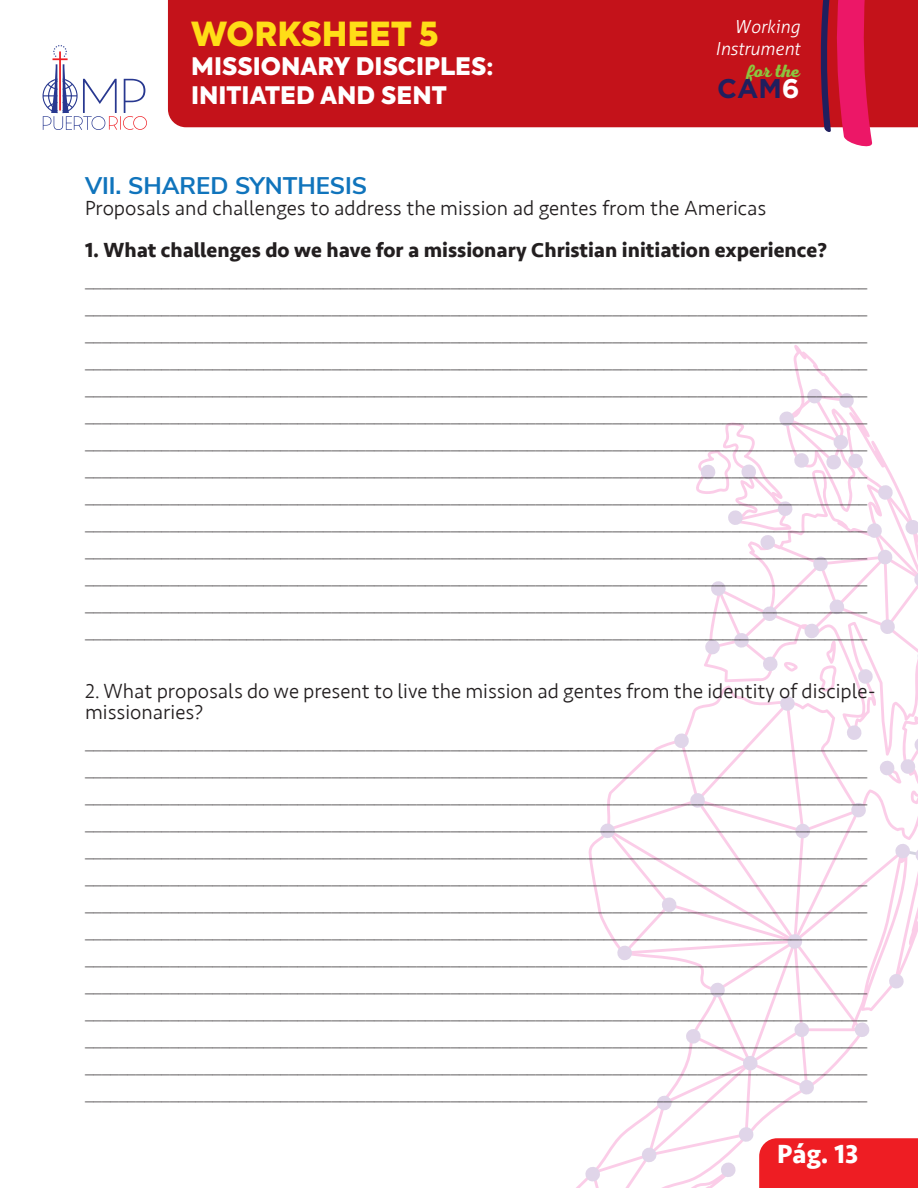
<style>
.page{position:relative;width:918px;height:1188px;background:#fff}
.page>*{position:absolute;margin:0;border:0;box-sizing:border-box;transform-origin:0 0}
.t1{font:900 33px "Axiforma";color:#ffdd17}
.t2{font:700 27px "Seravek";color:#fff}
.t3{font:700 27px "Gotham";color:#201f5e}
.t4{font:900 24px/28.8px "Axiforma";color:#fff}
.Title_3{font:700 24px "Nunito Sans";color:#1074bc}
.texto{font:300 21px/21px "Seravek";color:#231f20}
.texto-2{font:700 21px "Seravek";color:#231f20}
.t5{font:italic 300 18px/21.6px "Aller";color:#fff;text-align:right}
.t6{font:18px "Nexa Script Trial Bold";color:#8bc63e}
.s1{color:#fff}
</style>
<div class="page">
<div style="left:168px;top:0;width:652px;height:127px;background:#c4121a"></div>
<svg style="left:820px;top:0;width:98px;height:147px;background:#cb2b49"></svg>
<svg style="left:43px;top:45px;width:104px;height:85px"></svg>
<svg style="left:585px;top:388px;width:333px;height:800px"></svg>
<h1 class="t1" style="left:191px;top:11px;width:249px">WORKSHEET 5</h1>
<p class="t4" style="left:191px;top:52px;width:304px">MISSIONARY DISCIPLES:<br>INITIATED AND SENT</p>
<p class="t5" style="left:715px;top:16px;width:86px">Working<br>Instrument</p>
<p class="t6" style="left:747px;top:60px;width:54px">for the</p>
<p class="t3" style="left:717px;top:72px;width:84px">CAM<span class="s1">6</span></p>
<p class="Title_3" style="left:85px;top:168px;width:284px">VII. SHARED SYNTHESIS</p>
<p class="texto" style="left:85px;top:198px;width:683px">Proposals and challenges to address the mission ad gentes from the Americas</p>
<p class="texto-2" style="left:85px;top:234px;width:744px">1. What challenges do we have for a missionary Christian initiation experience?</p>
<p class="texto" style="left:85px;top:267px;width:784px">____________________________________________________________________________________________</p>
<p class="texto" style="left:85px;top:294px;width:784px">____________________________________________________________________________________________</p>
<p class="texto" style="left:85px;top:321px;width:784px">____________________________________________________________________________________________</p>
<p class="texto" style="left:85px;top:348px;width:784px">____________________________________________________________________________________________</p>
<p class="texto" style="left:85px;top:375px;width:784px">____________________________________________________________________________________________</p>
<p class="texto" style="left:85px;top:402px;width:784px">____________________________________________________________________________________________</p>
<p class="texto" style="left:85px;top:429px;width:784px">____________________________________________________________________________________________</p>
<p class="texto" style="left:85px;top:456px;width:784px">____________________________________________________________________________________________</p>
<p class="texto" style="left:85px;top:483px;width:784px">____________________________________________________________________________________________</p>
<p class="texto" style="left:85px;top:510px;width:784px">____________________________________________________________________________________________</p>
<p class="texto" style="left:85px;top:537px;width:784px">____________________________________________________________________________________________</p>
<p class="texto" style="left:85px;top:564px;width:784px">____________________________________________________________________________________________</p>
<p class="texto" style="left:85px;top:591px;width:784px">____________________________________________________________________________________________</p>
<p class="texto" style="left:85px;top:618px;width:784px">____________________________________________________________________________________________</p>
<p class="texto" style="left:85px;top:681px;width:792px">2. What proposals do we present to live the mission ad gentes from the identity of disciple&shy;missionaries?</p>
<p class="texto" style="left:85px;top:729px;width:784px">____________________________________________________________________________________________</p>
<p class="texto" style="left:85px;top:756px;width:784px">____________________________________________________________________________________________</p>
<p class="texto" style="left:85px;top:783px;width:784px">____________________________________________________________________________________________</p>
<p class="texto" style="left:85px;top:810px;width:784px">____________________________________________________________________________________________</p>
<p class="texto" style="left:85px;top:837px;width:784px">____________________________________________________________________________________________</p>
<p class="texto" style="left:85px;top:864px;width:784px">____________________________________________________________________________________________</p>
<p class="texto" style="left:85px;top:891px;width:784px">____________________________________________________________________________________________</p>
<p class="texto" style="left:85px;top:918px;width:784px">____________________________________________________________________________________________</p>
<p class="texto" style="left:85px;top:945px;width:784px">____________________________________________________________________________________________</p>
<p class="texto" style="left:85px;top:972px;width:784px">____________________________________________________________________________________________</p>
<p class="texto" style="left:85px;top:999px;width:784px">____________________________________________________________________________________________</p>
<p class="texto" style="left:85px;top:1026px;width:784px">____________________________________________________________________________________________</p>
<p class="texto" style="left:85px;top:1053px;width:784px">____________________________________________________________________________________________</p>
<p class="texto" style="left:85px;top:1080px;width:784px">____________________________________________________________________________________________</p>
<p class="t2" style="left:777px;top:1133px;width:83px">Pág. 13</p>
</div>
